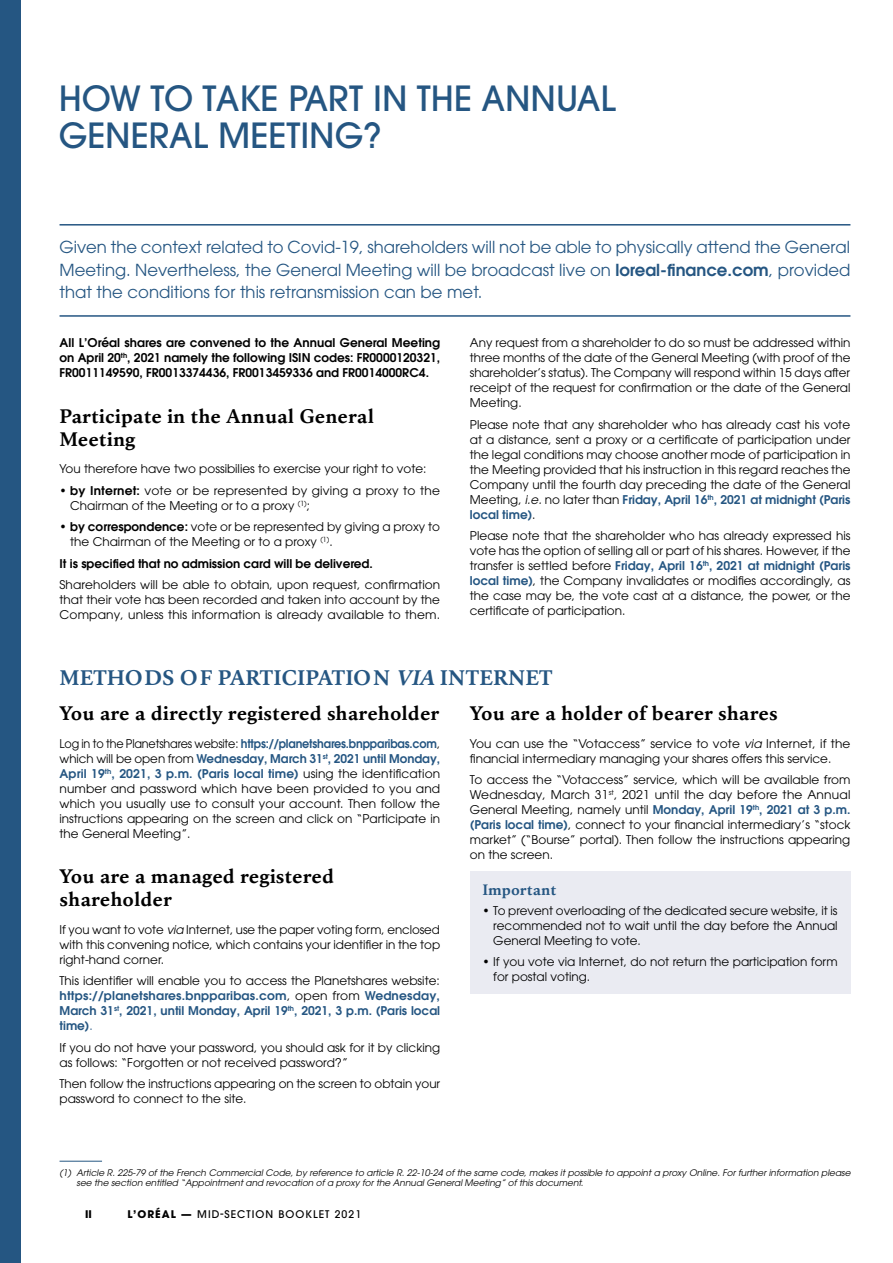
<style>
.page{position:relative;width:893px;height:1263px;background:#fff}
.page>*{position:absolute;margin:0;border:0;box-sizing:border-box;transform-origin:0 0}
.Titre_1{font:500 34.5px/37.5px "ITC Avant Garde Std";color:#255682}
.Titre_2{font:700 21px "Halesworth";color:#255682}
.Titre_3{font:700 19.5px/22.5px "Halesworth";color:#000}
.Texte_intro{font:16.5px/22.5px "ITC Avant Garde Std";color:#255682;text-align:justify}
.Titre_6{font:700 15px "Halesworth";color:#255682}
.Texte{font:12px/15px "ITC Avant Garde Std";color:#000;text-align:justify}
.Texte-2{font:12px/15px "ITC Avant Garde Std";color:#000;text-align:justify;scale:.93 1}
.TexteBold{font:600 12px/15px "ITC Avant Garde Std";color:#000;text-align:justify}
.Texte-3{font:600 12px/15px "ITC Avant Garde Std";color:#255682;text-align:justify}
.puce_intro_Text{font:12px "ITC Avant Garde Std";color:#000}
.t1{font:500 10.5px "ITC Avant Garde Std";letter-spacing:.1em;color:#000}
.t2{font:700 10.5px "ITC Avant Garde Std";color:#000}
.TexteBasdePage_Suite{font:italic 9px/10.5px "ITC Avant Garde Std";color:#000}
.s1{font-weight:600}
.s2{font-style:italic}
.s3{font-weight:600;color:#255682}
.s4{font-weight:400;color:#000}
.s5{font-weight:400}
.s6{font-weight:700}
</style>
<div class="page">
<hr style="left:60px;top:224px;width:790px;height:2px;background:#255682">
<hr style="left:60px;top:315px;width:790px;height:2px;background:#255682">
<hr style="left:60px;top:1161px;width:42px;height:1px;background:#255682">
<div style="left:470px;top:871px;width:380px;height:123px;background:#eaebf2"></div>
<div style="left:0;top:0;width:21px;height:1263px;background:#255682"></div>
<p class="Titre_1" style="left:59px;top:79px;width:559px">HOW TO TAKE PART IN THE ANNUAL<br>GENERAL MEETING?</p>
<p class="Texte_intro" style="left:60px;top:236px;width:792px">Given the context related to Covid-19, shareholders will not be able to physically attend the General Meeting. Nevertheless, the General Meeting will be broadcast live on <span class="s1">loreal-finance.com</span>, provided that the conditions for this retransmission can be met.</p>
<p class="TexteBold" style="left:60px;top:335px;width:382px">All L’Oréal shares are convened to the Annual General Meeting on April 20<sup>th</sup>, 2021 namely the following ISIN codes: FR0000120321, FR0011149590, FR0013374436, FR0013459336 and FR0014000RC4.</p>
<p class="Titre_3" style="left:60px;top:405px;width:316px">Participate in the Annual General<br>Meeting</p>
<p class="puce_intro_Text" style="left:60px;top:461px;width:369px">You therefore have two possibilies to exercise your right to vote:</p>
<p class="Texte" style="left:70px;top:483px;width:371px;text-indent:-11px">• <span class="s1">by Internet:</span> vote or be represented by giving a proxy to the<br>Chairman of the Meeting or to a proxy <sup>(1)</sup>;</p>
<p class="Texte" style="left:70px;top:519px;width:371px;text-indent:-11px">• <span class="s1">by correspondence:</span> vote or be represented by giving a proxy to the Chairman of the Meeting or to a proxy <sup>(1)</sup>.</p>
<p class="TexteBold" style="left:60px;top:555px;width:315px">It is specified that no admission card will be delivered.</p>
<p class="Texte" style="left:60px;top:577px;width:382px">Shareholders will be able to obtain, upon request, confirmation that their vote has been recorded and taken into account by the Company, unless this information is already available to them.</p>
<p class="Texte" style="left:470px;top:335px;width:382px">Any request from a shareholder to do so must be addressed within three months of the date of the General Meeting (with proof of the shareholder’s status). The Company will respond within 15 days after receipt of the request for confirmation or the date of the General Meeting.</p>
<p class="Texte" style="left:470px;top:417px;width:382px">Please note that any shareholder who has already cast his vote at a distance, sent a proxy or a certificate of participation under the legal conditions may choose another mode of participation in the Meeting provided that his instruction in this regard reaches the Company until the fourth day preceding the date of the General Meeting, <span class="s2">i.e.</span> no later than <span class="s3">Friday, April 16</span><sup>th</sup><span class="s3">, 2021 at midnight (Paris local time)</span>.</p>
<p class="Texte" style="left:470px;top:528px;width:382px">Please note that the shareholder who has already expressed his vote has the option of selling all or part of his shares. However, if the transfer is settled before <span class="s3">Friday, April 16</span><sup>th</sup><span class="s3">, 2021 at midnight (Paris local time)</span>, the Company invalidates or modifies accordingly, as the case may be, the vote cast at a distance, the power, or the certificate of participation.</p>
<p class="Titre_2" style="left:60px;top:664px;width:495px">METHODS OF PARTICIPATION <span class="s2">VIA</span> INTERNET</p>
<p class="Titre_3" style="left:60px;top:702px;width:381px">You are a directly registered shareholder</p>
<p class="Texte-2" style="left:60px;top:735px;width:411px">Log in to the Planetshares website: <span class="s3">https://planetshares.bnpparibas.com</span>, which will be open from <span class="s3">Wednesday, March 31</span><sup>st</sup><span class="s3">, 2021 until Monday, April 19</span><sup>th</sup><span class="s3">, 2021, 3 p.m. (Paris local time)</span> using the identification number and password which have been provided to you and which you usually use to consult your account. Then follow the instructions appearing on the screen and click on “Participate in the General Meeting”.</p>
<p class="Titre_3" style="left:60px;top:865px;width:276px">You are a managed registered shareholder</p>
<p class="Texte" style="left:60px;top:922px;width:382px">If you want to vote <span class="s2">via</span> Internet, use the paper voting form, enclosed with this convening notice, which contains your identifier in the top right-hand corner.</p>
<p class="Texte-3" style="left:60px;top:973px;width:382px"><span class="s4">This identifier will enable you to access the Planetshares website: </span>https://planetshares.bnpparibas.com<span class="s4">, open from</span> Wednesday, March 31<sup>st</sup>, 2021, until Monday, April 19<sup>th</sup>, 2021, 3 p.m. (Paris local time)<span class="s5">.</span></p>
<p class="Texte" style="left:60px;top:1039px;width:382px">If you do not have your password, you should ask for it by clicking as follows: “Forgotten or not received password?”</p>
<p class="Texte" style="left:60px;top:1076px;width:382px">Then follow the instructions appearing on the screen to obtain your password to connect to the site.</p>
<p class="Titre_3" style="left:470px;top:702px;width:309px">You are a holder of bearer shares</p>
<p class="Texte" style="left:470px;top:735px;width:382px">You can use the “Votaccess” service to vote <span class="s2">via</span> Internet, if the financial intermediary managing your shares offers this service.</p>
<p class="Texte" style="left:470px;top:772px;width:382px">To access the “Votaccess” service, which will be available from Wednesday, March 31<sup>st</sup>, 2021 until the day before the Annual General Meeting, namely until <span class="s3">Monday, April 19</span><sup>th</sup><span class="s3">, 2021 at 3 p.m. (Paris local time)</span>, connect to your financial intermediary’s “stock market” (“Bourse” portal). Then follow the instructions appearing on the screen.</p>
<p class="Titre_6" style="left:483px;top:881px;width:75px">Important</p>
<p class="Texte" style="left:493px;top:903px;width:346px;text-indent:-11px">• To prevent overloading of the dedicated secure website, it is recommended not to wait until the day before the Annual General Meeting to vote.</p>
<p class="Texte" style="left:493px;top:954px;width:346px;text-indent:-11px">• If you vote via Internet, do not return the participation form for postal voting.</p>
<p class="TexteBasdePage_Suite" style="left:77px;top:1167px;width:775px;text-indent:-17px">(1) Article R. 225-79 of the French Commercial Code, by reference to article R. 22-10-24 of the same code, makes it possible to appoint a proxy Online. For further information please see the section entitled “Appointment and revocation of a proxy for the Annual General Meeting” of this document.</p>
<p class="t2" style="left:85px;top:1207px;width:8px">II</p>
<p class="t1" style="left:128px;top:1207px;width:235px"><span class="s6">L’ORÉAL —</span> MID-SECTION BOOKLET 2021</p>
</div>
